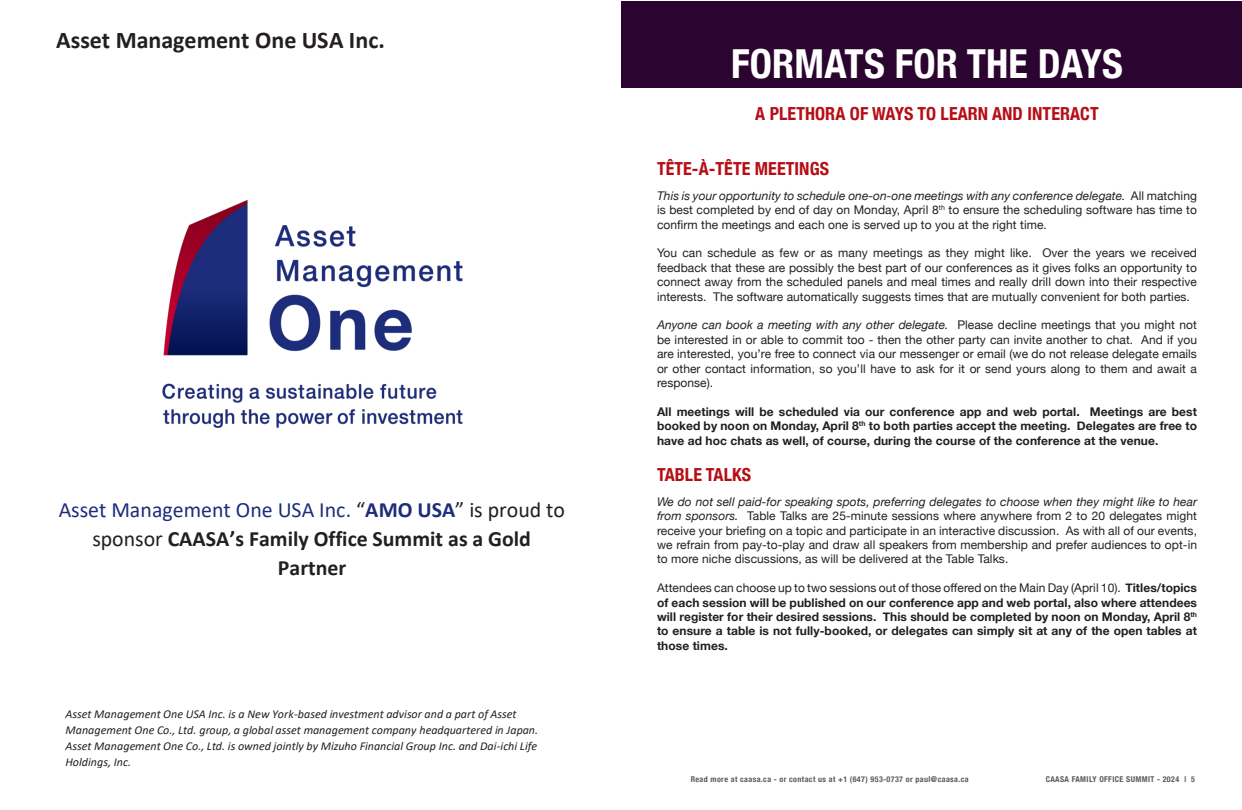
<style>
.page{position:relative;width:1242px;height:810px;background:#fff}
.page>*{position:absolute;margin:0;border:0;box-sizing:border-box;transform-origin:0 0}
.Heading_1{font:700 condensed 40px "Helvetica Neue";letter-spacing:.005em;color:#fff}
.t1{font:700 24px "Calibri";color:#231f20}
.t2{font:700 21.9px/28.8px "Calibri";color:#231f20;text-align:center}
.Heading_1-2{font:700 condensed 18px "Helvetica Neue";letter-spacing:.005em;color:#b50e16}
.Heading_1-3{font:12px/14.4px "Helvetica Neue";letter-spacing:.005em;color:#231f20;text-align:justify}
.Heading_1-4{font:700 12px/14.4px "Helvetica Neue";letter-spacing:.005em;color:#231f20;text-align:justify}
.t3{font:italic 12px/15.8px "Calibri";letter-spacing:.005em;color:#231f20}
.t4{font:700 condensed 8px "Helvetica Neue";letter-spacing:.05em;color:#5a5a5d}
.s1{font-weight:400;color:#1d2d7c}
.s2{font-weight:400}
.s3{color:#1d2d7c}
.s4{font-style:italic}
</style>
<div class="page">
<div style="left:621px;top:2px;width:621px;height:86px;background:#2b052f"></div>
<img style="left:162px;top:200px;width:301px;height:228px">
<p class="t1" style="left:56px;top:23px;width:330px">Asset Management One USA Inc.</p>
<p class="t2" style="left:59px;top:495px;width:508px"><span class="s1">Asset Management One USA Inc.</span> <span class="s2">“</span><span class="s3">AMO USA</span><span class="s2">” is proud to sponsor</span> CAASA’s Family Office Summit as a Gold<br>Partner</p>
<p class="t3" style="left:66px;top:706px;width:474px">Asset Management One USA Inc. is a New York-based investment advisor and a part of Asset Management One Co., Ltd. group, a global asset management company headquartered in Japan.<br>Asset Management One Co., Ltd. is owned jointly by Mizuho Financial Group Inc. and Dai-ichi Life Holdings, Inc.</p>
<p class="Heading_1" style="left:731px;top:30px;width:393px">FORMATS FOR THE DAYS</p>
<p class="Heading_1-2" style="left:755px;top:99px;width:345px">A PLETHORA OF WAYS TO LEARN AND INTERACT</p>
<p class="Heading_1-2" style="left:657px;top:153px;width:174px">TÊTE-À-TÊTE MEETINGS</p>
<p class="Heading_1-3" style="left:657px;top:189px;width:542px"><span class="s4">T</span><span class="s4">his is your opportunity to schedule one-on-one meetings with any conference delegate.</span> All matching is best completed by end of day on Monday, April 8<sup>th</sup> to ensure the scheduling software has time to confirm the meetings and each one is served up to you at the right time.</p>
<p class="Heading_1-3" style="left:657px;top:247px;width:542px">You can schedule as few or as many meetings as they might like. Over the years we received feedback that these are possibly the best part of our conferences as it gives folks an opportunity to connect away from the scheduled panels and meal times and really drill down into their respective interests. The software automatically suggests times that are mutually convenient for both parties.</p>
<p class="Heading_1-3" style="left:657px;top:319px;width:542px"><span class="s4">Anyone can book a meeting with any other delegate.</span> Please decline meetings that you might not be interested in or able to commit too - then the other party can invite another to chat. And if you are interested, you’re free to connect via our messenger or email (we do not release delegate emails or other contact information, so you’ll have to ask for it or send yours along to them and await a response).</p>
<p class="Heading_1-4" style="left:657px;top:405px;width:542px">All meetings will be scheduled via our conference app and web portal. Meetings are best booked by noon on Monday, April 8<sup>th</sup> to both parties accept the meeting. Delegates are free to have ad hoc chats as well, of course, during the course of the conference at the venue.</p>
<p class="Heading_1-2" style="left:657px;top:459px;width:96px">TABLE TALKS</p>
<p class="Heading_1-3" style="left:657px;top:495px;width:542px"><span class="s4">We do not sell paid-for speaking spots, preferring delegates to choose when they might like to hear from sponsors.</span> Table Talks are 25-minute sessions where anywhere from 2 to 20 delegates might receive your briefing on a topic and participate in an interactive discussion. As with all of our events, we refrain from pay-to-play and draw all speakers from membership and prefer audiences to opt-in to more niche discussions, as will be delivered at the Table Talks.</p>
<p class="Heading_1-4" style="left:657px;top:581px;width:542px"><span class="s2">Attendees can choose up to two sessions out of those offered on the Main Day (April 10).</span> Titles/topics of each session will be published on our conference app and web portal, also where attendees will register for their desired sessions. This should be completed by noon on Monday, April 8<sup>th </sup>to ensure a table is not fully-booked, or delegates can simply sit at any of the open tables at those times.</p>
<p class="t4" style="left:691px;top:773px;width:280px">Read more at caasa.ca - or contact us at +1 (647) 953-0737 or paul@caasa.ca</p>
<p class="t4" style="left:1046px;top:773px;width:151px">CAASA FAMILY OFFICE SUMMIT - 2024 | 5</p>
</div>
